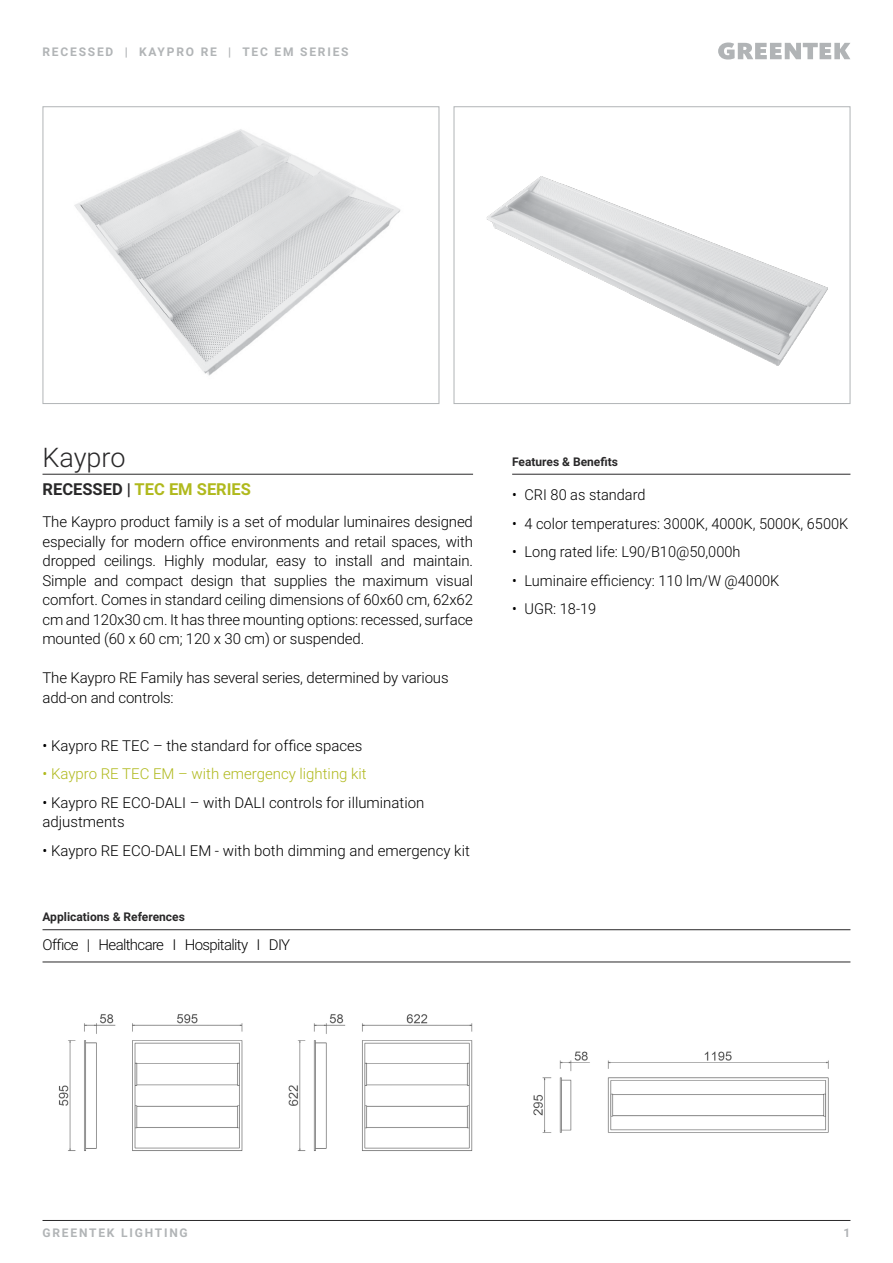
<style>
.page{position:relative;width:893px;height:1263px;background:#fff}
.page>*{position:absolute;margin:0;border:0;box-sizing:border-box;transform-origin:0 0}
.t1{font:300 27px "Roboto";color:#292829}
.t2{font:700 16.5px "Roboto";color:#b0b91d}
.t3{font:300 15px/19.5px "Roboto";color:#000}
.t4{font:300 15px "Roboto";color:#b0b91d}
.t5{font:300 15px "Roboto";letter-spacing:-.045em;color:#000}
.t6{font:700 12px "Roboto";letter-spacing:.15em;color:#b1b4b6}
.t7{font:700 12px "Roboto";color:#292829}
.s1{color:#292829}
</style>
<div class="page">
<svg style="left:718px;top:43px;width:132px;height:17px"></svg>
<img style="left:74px;top:129px;width:327px;height:247px">
<div style="left:43px;top:106px;width:396px;height:298px;border:1px solid #b1b4b6"></div>
<img style="left:486px;top:176px;width:342px;height:190px">
<div style="left:454px;top:106px;width:396px;height:298px;border:1px solid #b1b4b6"></div>
<hr style="left:43px;top:474px;width:430px;height:1px;background:#292829">
<hr style="left:43px;top:929px;width:807px;height:1px;background:#292829">
<hr style="left:512px;top:474px;width:338px;height:1px;background:#292829">
<hr style="left:43px;top:961px;width:807px;height:1px;background:#292829">
<img style="left:58px;top:1014px;width:771px;height:137px">
<hr style="left:43px;top:1220px;width:807px;height:1px;background:#292829">
<p class="t6" style="left:43px;top:43px;width:308px">RECESSED | KAYPRO RE | TEC EM SERIES</p>
<h1 class="t1" style="left:43px;top:438px;width:85px">Kaypro</h1>
<p class="t2" style="left:43px;top:478px;width:210px"><span class="s1">RECESSED |</span> TEC EM SERIES</p>
<p class="t3" style="left:43px;top:511px;width:432px;text-align:justify">The Kaypro product family is a set of modular luminaires designed especially for modern office environments and retail spaces, with dropped ceilings. Highly modular, easy to install and maintain.<br>Simple and compact design that supplies the maximum visual comfort. Comes in standard ceiling dimensions of 60x60 cm, 62x62 cm and 120x30 cm. It has three mounting options: recessed, surface mounted (60 x 60 cm; 120 x 30 cm) or suspended.</p>
<p class="t3" style="left:43px;top:667px;width:408px">The Kaypro RE Family has several series, determined by various add-on and controls:</p>
<p class="t3" style="left:43px;top:735px;width:321px">• Kaypro RE TEC – the standard for office spaces</p>
<p class="t4" style="left:43px;top:763px;width:326px">• Kaypro RE TEC EM – with emergency lighting kit</p>
<p class="t3" style="left:43px;top:792px;width:383px">• Kaypro RE ECO-DALI – with DALI controls for illumination adjustments</p>
<p class="t3" style="left:43px;top:840px;width:429px">• Kaypro RE ECO-DALI EM - with both dimming and emergency kit</p>
<p class="t7" style="left:43px;top:908px;width:144px">Applications &amp; References</p>
<p class="t5" style="left:43px;top:934px;width:249px">Office | Healthcare I Hospitality I DIY</p>
<p class="t7" style="left:512px;top:453px;width:107px">Features &amp; Benefits</p>
<p class="t3" style="left:512px;top:485px;width:135px">• CRI 80 as standard</p>
<p class="t3" style="left:512px;top:513px;width:338px">• 4 color temperatures: 3000K, 4000K, 5000K, 6500K</p>
<p class="t3" style="left:512px;top:542px;width:230px">• Long rated life: L90/B10@50,000h</p>
<p class="t3" style="left:512px;top:570px;width:269px">• Luminaire efficiency: 110 lm/W @4000K</p>
<p class="t3" style="left:512px;top:599px;width:86px">• UGR: 18-19</p>
<p class="t6" style="left:43px;top:1224px;width:147px">GREENTEK LIGHTING</p>
<p class="t6" style="left:844px;top:1224px;width:8px">1</p>
</div>
